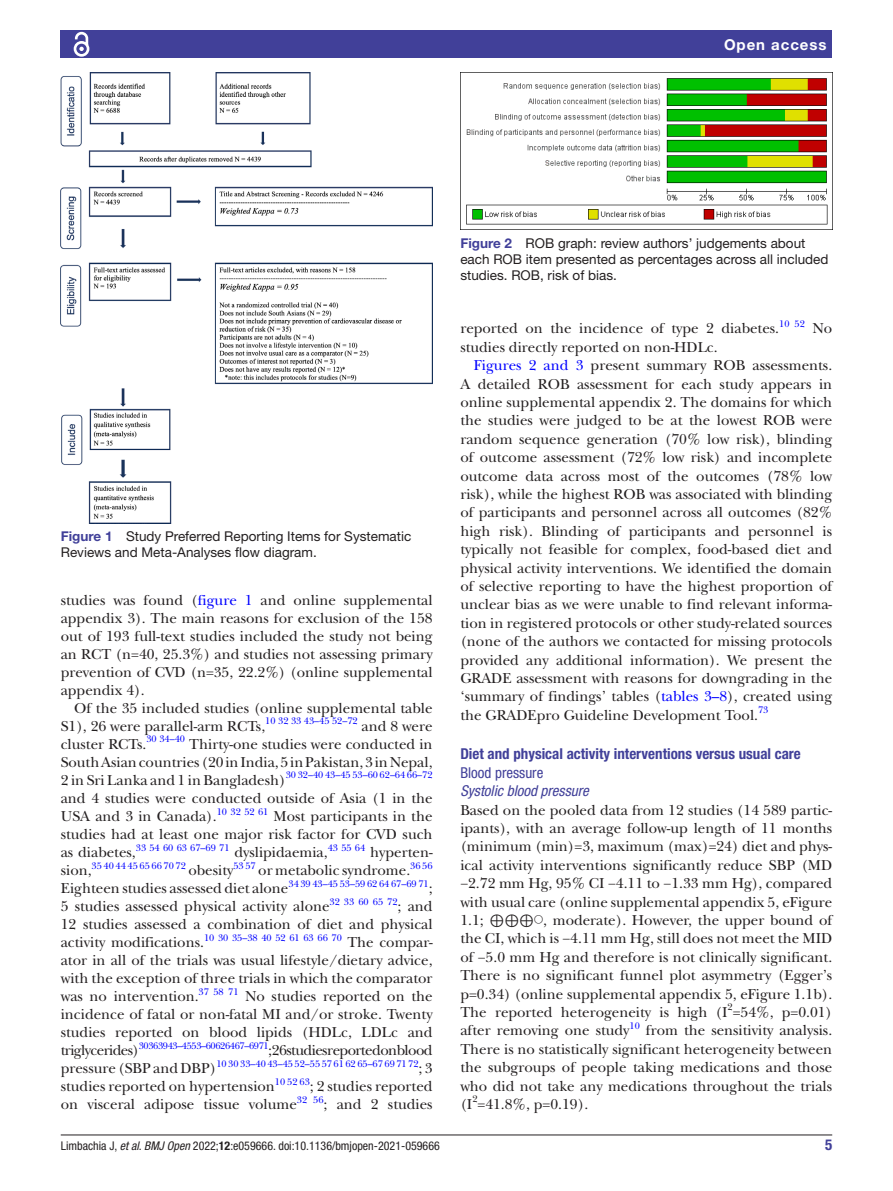
<style>
.page{position:relative;width:893px;height:1191px;background:#fff}
.page>*{position:absolute;margin:0;border:0;box-sizing:border-box;transform-origin:0 0}
.t1{font:15px/18px "New Baskerville";color:#231f20;text-align:justify}
.t2{font:700 condensed 15px "Helvetica Neue LT Std";color:#414099}
.t3{font:15px "New Baskerville";letter-spacing:-.04em;color:#231f20}
.t4{font:italic condensed 15px "Helvetica Neue LT Std";color:#414099}
.t5{font:condensed 15px "Helvetica Neue LT Std";color:#414099}
.t6{font:700 15px "Helvetica Neue LT Std";letter-spacing:.065em;color:#fff}
.t7{font:13.5px/16.2px "Helvetica Neue LT Std";color:#231f20}
.t8{font:condensed 12px "Helvetica Neue LT Std";color:#231f20}
.t9{font:9.9px "New Baskerville";color:#00f}
.t10{font:9.9px "New Baskerville";letter-spacing:-.04em;color:#00f}
.t11{font:9.9px "New Baskerville";color:#231f20}
.s1{font-weight:700;color:#414099}
.s2{color:#00f}
.s3{font-family:"Cambria"}
.s4{font-family:"Arial Unicode MS"}
.s5{font-style:italic}
.s6{font-weight:700}
</style>
<div class="page">
<hr style="left:61px;top:1134px;width:771px;height:1px;background:#231f20">
<div style="left:61px;top:31px;width:771px;height:27px;background:#414099"></div>
<svg style="left:73px;top:31px;width:17px;height:26px"></svg>
<img style="left:61px;top:73px;width:372px;height:450px">
<img style="left:460px;top:73px;width:372px;height:157px">
<p class="t6" style="left:724px;top:35px;width:104px">Open access</p>
<p class="t7" style="left:61px;top:528px;width:352px"><span class="s1">Figure 1</span> Study Preferred Reporting Items for Systematic<br>Reviews and Meta-Analyses flow diagram.</p>
<p class="t1" style="left:61px;top:591px;width:373px">studies was found (<span class="s2">figure 1</span> and online supplemental appendix 3). The main reasons for exclusion of the 158 out of 193 full-text studies included the study not being an RCT (n=40, 25.3%) and studies not assessing primary prevention of CVD (n=35, 22.2%) (online supplemental appendix 4).</p>
<p class="t1" style="left:61px;top:699px;width:373px;text-indent:14px">Of the 35 included studies (online supplemental table<br>S1), 26 were parallel-arm RCTs,</p>
<p class="t9" style="left:265px;top:715px;width:94px">10 32 33 43–45 52–72</p>
<p class="t1" style="left:362px;top:717px;width:72px">and 8 were</p>
<p class="t1" style="left:61px;top:735px;width:87px">cluster RCTs.</p>
<p class="t9" style="left:146px;top:733px;width:40px">30 34–40</p>
<p class="t1" style="left:61px;top:735px;width:373px;text-indent:128px">Thirty-one studies were conducted in South Asian countries (20 in India, 5 in Pakistan, 3 in Nepal, 2 in Sri Lanka and 1 in Bangladesh)</p>
<p class="t9" style="left:286px;top:769px;width:148px">30 32–40 43–45 53–60 62–64 66–72</p>
<p class="t1" style="left:61px;top:789px;width:373px">and 4 studies were conducted outside of Asia (1 in the<br>USA and 3 in Canada).</p>
<p class="t9" style="left:217px;top:805px;width:53px">10 32 52 61</p>
<p class="t1" style="left:61px;top:807px;width:373px;text-indent:213px">Most participants in the studies had at least one major risk factor for CVD such as diabetes,</p>
<p class="t9" style="left:136px;top:841px;width:95px">33 54 60 63 67–69 71</p>
<p class="t1" style="left:234px;top:843px;width:95px">dyslipidaemia,</p>
<p class="t9" style="left:328px;top:841px;width:39px">43 55 64</p>
<p class="t1" style="left:370px;top:843px;width:64px">hyperten-</p>
<p class="t9" style="left:92px;top:859px;width:96px">35 40 44 45 65 66 70 72</p>
<p class="t1" style="left:188px;top:861px;width:46px">obesity</p>
<p class="t9" style="left:233px;top:859px;width:24px">53 57</p>
<p class="t1" style="left:258px;top:861px;width:153px">or metabolic syndrome.</p>
<p class="t9" style="left:410px;top:859px;width:24px">36 56</p>
<p class="t1" style="left:61px;top:879px;width:229px">Eighteen studies assessed diet alone</p>
<p class="t9" style="left:288px;top:877px;width:142px">34 39 43–45 53–59 62 64 67–69 71</p>
<p class="t1" style="left:61px;top:861px;width:32px">sion,</p>
<p class="t1" style="left:429px;top:879px;width:5px">;</p>
<p class="t1" style="left:61px;top:897px;width:270px">5 studies assessed physical activity alone</p>
<p class="t9" style="left:330px;top:895px;width:70px">32 33 60 65 72</p>
<p class="t1" style="left:61px;top:897px;width:373px;text-indent:337px">; and 12 studies assessed a combination of diet and physical activity modifications.</p>
<p class="t9" style="left:204px;top:931px;width:139px">10 30 35–38 40 52 61 63 66 70</p>
<p class="t1" style="left:61px;top:933px;width:373px;text-indent:287px">The compar&shy;ator in all of the trials was usual lifestyle/dietary advice, with the exception of three trials in which the comparator was no intervention.</p>
<p class="t9" style="left:199px;top:985px;width:41px">37 58 71</p>
<p class="t1" style="left:61px;top:987px;width:373px;text-indent:184px">No studies reported on the incidence of fatal or non-fatal MI and/or stroke. Twenty studies reported on blood lipids (HDLc, LDLc and triglycerides)</p>
<p class="t10" style="left:139px;top:1039px;width:131px">30 36 39 43–45 53–60 62 64 67–69 71</p>
<p class="t3" style="left:268px;top:1041px;width:166px">; 26 studies reported on blood</p>
<p class="t1" style="left:61px;top:1059px;width:157px">pressure (SBP and DBP)</p>
<p class="t9" style="left:216px;top:1057px;width:204px">10 30 33–40 43–45 52–55 57 61 62 65–67 69 71 72</p>
<p class="t1" style="left:419px;top:1059px;width:15px">; 3</p>
<p class="t1" style="left:61px;top:1077px;width:216px">studies reported on hypertension</p>
<p class="t9" style="left:275px;top:1075px;width:36px">10 52 63</p>
<p class="t1" style="left:310px;top:1077px;width:124px">; 2 studies reported</p>
<p class="t1" style="left:61px;top:1095px;width:238px">on visceral adipose tissue volume</p>
<p class="t9" style="left:297px;top:1093px;width:28px">32 56</p>
<p class="t1" style="left:324px;top:1095px;width:110px">; and 2 studies</p>
<p class="t7" style="left:460px;top:234px;width:370px"><span class="s1">Figure 2</span> ROB graph: review authors’ judgements about each ROB item presented as percentages across all included studies. ROB, risk of bias.</p>
<p class="t1" style="left:460px;top:320px;width:346px">reported on the incidence of type 2 diabetes.<sup>10</sup> <sup>52</sup></p>
<p class="t1" style="left:812px;top:320px;width:21px">No</p>
<p class="t1" style="left:460px;top:338px;width:259px">studies directly reported on non-HDLc.</p>
<p class="t1" style="left:474px;top:356px;width:360px"><span class="s2">Figures 2 and 3</span> present summary ROB assessments.</p>
<p class="t1" style="left:460px;top:375px;width:373px">A detailed ROB assessment for each study appears in</p>
<p class="t1" style="left:460px;top:393px;width:373px">online supplemental appendix 2. The domains for which</p>
<p class="t1" style="left:460px;top:412px;width:373px">the studies were judged to be at the lowest ROB were</p>
<p class="t1" style="left:460px;top:430px;width:373px">random sequence generation (70% low risk), blinding</p>
<p class="t1" style="left:460px;top:448px;width:373px">of outcome assessment (72% low risk) and incomplete</p>
<p class="t1" style="left:460px;top:467px;width:373px">outcome data across most of the outcomes (78% low</p>
<p class="t1" style="left:460px;top:485px;width:373px">risk), while the highest ROB was associated with blinding</p>
<p class="t1" style="left:460px;top:503px;width:373px">of participants and personnel across all outcomes (82%</p>
<p class="t1" style="left:460px;top:522px;width:373px">high risk). Blinding of participants and personnel is</p>
<p class="t1" style="left:460px;top:540px;width:373px">typically not feasible for complex, food-based diet and</p>
<p class="t1" style="left:460px;top:559px;width:373px">physical activity interventions. We identified the domain</p>
<p class="t1" style="left:460px;top:577px;width:373px">of selective reporting to have the highest proportion of</p>
<p class="t1" style="left:460px;top:595px;width:373px">unclear bias as we were unable to find relevant informa-</p>
<p class="t1" style="left:460px;top:614px;width:373px">tion in registered protocols or other study-related sources</p>
<p class="t1" style="left:460px;top:632px;width:373px">(none of the authors we contacted for missing protocols</p>
<p class="t1" style="left:460px;top:651px;width:373px">provided any additional information). We present the</p>
<p class="t1" style="left:460px;top:669px;width:373px">GRADE assessment with reasons for downgrading in the</p>
<p class="t1" style="left:460px;top:687px;width:373px">‘summary of findings’ tables (<span class="s2">tables 3–8</span>), created using</p>
<p class="t1" style="left:460px;top:706px;width:299px">the GRADEpro Guideline Development Tool.</p>
<p class="t9" style="left:758px;top:704px;width:12px">73</p>
<p class="t2" style="left:460px;top:745px;width:342px">Diet and physical activity interventions versus usual care</p>
<p class="t5" style="left:460px;top:764px;width:85px">Blood pressure</p>
<p class="t4" style="left:460px;top:782px;width:130px">Systolic blood pressure</p>
<p class="t1" style="left:460px;top:800px;width:373px;line-height:18.5px">Based on the pooled data from 12 studies (14 589 partic&shy;ipants), with an average follow-up length of 11 months (minimum (min)=3, maximum (max)=24) diet and phys&shy;ical activity interventions significantly reduce SBP (MD −2.72 mm Hg, 95% CI −4.11 to −1.33 mm Hg), compared with usual care (online supplemental appendix 5, eFigure 1.1; <span class="s3">⊕⊕⊕</span><span class="s4">◯</span>, moderate). However, the upper bound of the CI, which is −4.11 mm Hg, still does not meet the MID of −5.0 mm Hg and therefore is not clinically significant.<br>There is no significant funnel plot asymmetry (Egger’s p=0.34) (online supplemental appendix 5, eFigure 1.1b).<br>The reported heterogeneity is high (I =54%, p=0.01)</p>
<p class="t11" style="left:728px;top:1001px;width:7px">2</p>
<p class="t1" style="left:460px;top:1021px;width:171px">after removing one study</p>
<p class="t9" style="left:630px;top:1019px;width:12px">10</p>
<p class="t1" style="left:460px;top:1021px;width:373px;line-height:18.5px;text-indent:186px">from the sensitivity analysis.<br>There is no statistically significant heterogeneity between the subgroups of people taking medications and those who did not take any medications throughout the trials (I =41.8%, p=0.19).</p>
<p class="t11" style="left:472px;top:1093px;width:7px">2</p>
<p class="t8" style="left:61px;top:1138px;width:381px">Limbachia J, <span class="s5">et al</span>. <span class="s5">BMJ Open</span> 2022;<span class="s6">12</span>:e059666. doi:10.1136/bmjopen-2021-059666</p>
<p class="t2" style="left:825px;top:1135px;width:9px">5</p>
</div>
